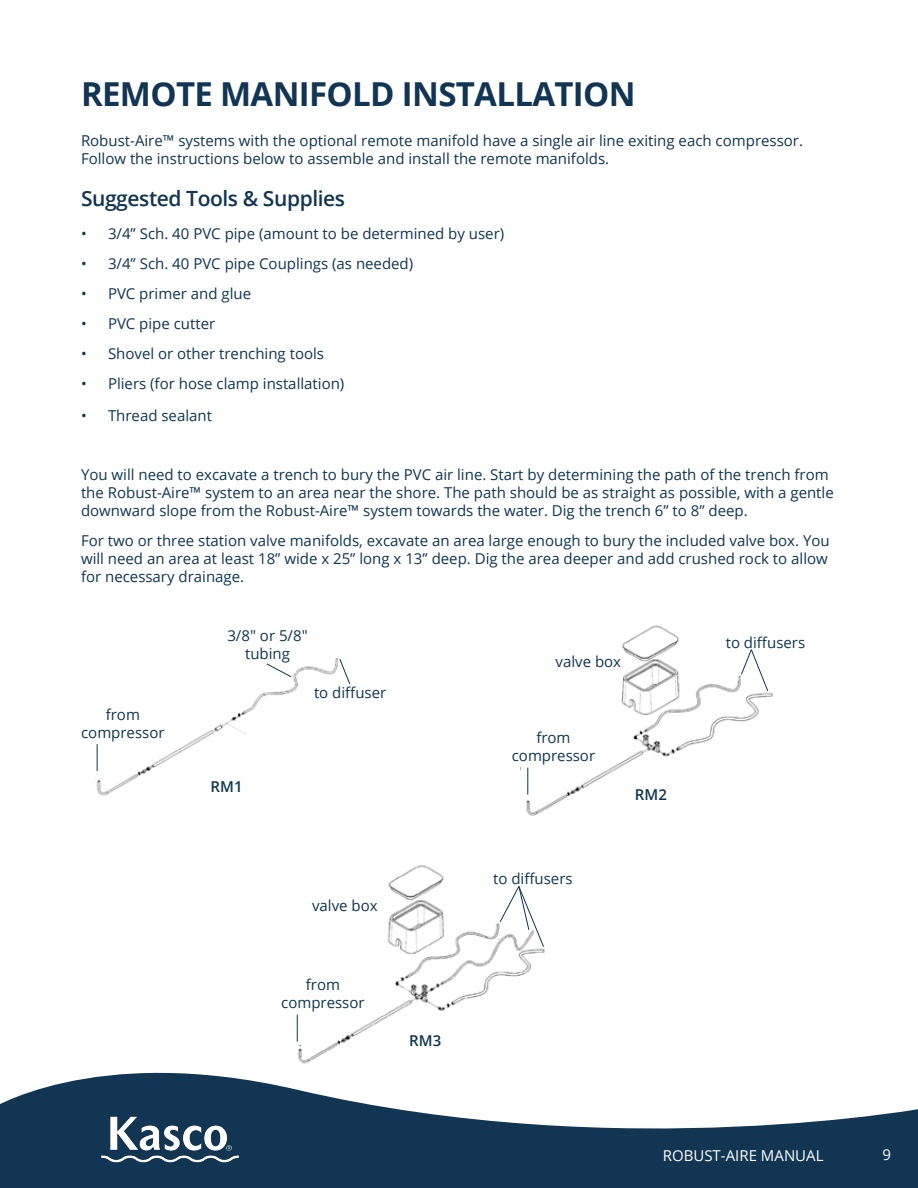
<style>
.page{position:relative;width:918px;height:1188px;background:#fff}
.page>*{position:absolute;margin:0;border:0;box-sizing:border-box;transform-origin:0 0}
.t1{font:700 33px "Open Sans";letter-spacing:-.02em;color:#113552}
.t2{font:600 21px "Open Sans";letter-spacing:-.02em;color:#113552}
.t3{font:15px/18px "Open Sans";color:#103552;text-align:center}
.t4{font:15px "Open Sans";color:#fff}
.t5{font:600 15px "Open Sans";color:#103552}
</style>
<div class="page">
<svg style="left:0;top:1072px;width:918px;height:116px;fill:#113552"></svg>
<img style="left:101px;top:1113px;width:137px;height:53px">
<img style="left:95px;top:658px;width:244px;height:138px">
<img style="left:520px;top:625px;width:253px;height:191px">
<img style="left:288px;top:865px;width:266px;height:208px">
<div style="left:196px;top:763px;width:55px;height:23px;background:#fff"></div>
<div style="left:231px;top:632px;width:65px;height:40px;background:#fff"></div>
<svg style="left:266px;top:663px;width:26px;height:15px"></svg>
<div style="left:322px;top:682px;width:65px;height:41px;background:#fff"></div>
<div style="left:338px;top:662px;width:10px;height:20px;background:#fff"></div>
<svg style="left:339px;top:659px;width:12px;height:26px"></svg>
<div style="left:90px;top:723px;width:55px;height:36px;background:#fff"></div>
<div style="left:92px;top:757px;width:10px;height:20px;background:#fff"></div>
<svg style="left:97px;top:744px;width:1px;height:27px"></svg>
<div style="left:608px;top:780px;width:84px;height:29px;background:#fff"></div>
<div style="left:521px;top:746px;width:54px;height:36px;background:#fff"></div>
<div style="left:523px;top:778px;width:10px;height:20px;background:#fff"></div>
<svg style="left:527px;top:768px;width:1px;height:27px"></svg>
<div style="left:728px;top:631px;width:55px;height:40px;background:#fff"></div>
<div style="left:741px;top:661px;width:31px;height:31px;background:#fff"></div>
<svg style="left:740px;top:649px;width:29px;height:43px"></svg>
<svg style="left:594px;top:649px;width:34px;height:34px"></svg>
<div style="left:382px;top:1025px;width:84px;height:30px;background:#fff"></div>
<div style="left:290px;top:993px;width:55px;height:36px;background:#fff"></div>
<div style="left:296px;top:1024px;width:10px;height:21px;background:#fff"></div>
<svg style="left:297px;top:1015px;width:1px;height:27px"></svg>
<svg style="left:357px;top:887px;width:34px;height:36px"></svg>
<div style="left:501px;top:884px;width:54px;height:44px;background:#fff"></div>
<svg style="left:499px;top:885px;width:54px;height:63px"></svg>
<h1 class="t1" style="left:81px;top:71px;width:556px">REMOTE MANIFOLD INSTALLATION</h1>
<p class="t3" style="left:81px;top:132px;width:724px;text-align:left">Robust-Aire™ systems with the optional remote manifold have a single air line exiting each compressor.<br>Follow the instructions below to assemble and install the remote manifolds.</p>
<h2 class="t2" style="left:81px;top:184px;width:266px">Suggested Tools &amp; Supplies</h2>
<p class="t3" style="left:81px;top:225px;width:425px">• 3/4” Sch. 40 PVC pipe (amount to be determined by user)</p>
<p class="t3" style="left:81px;top:255px;width:334px">• 3/4” Sch. 40 PVC pipe Couplings (as needed)</p>
<p class="t3" style="left:81px;top:285px;width:172px">• PVC primer and glue</p>
<p class="t3" style="left:81px;top:315px;width:136px">• PVC pipe cutter</p>
<p class="t3" style="left:81px;top:345px;width:245px">• Shovel or other trenching tools</p>
<p class="t3" style="left:81px;top:375px;width:265px">• Pliers (for hose clamp installation)</p>
<p class="t3" style="left:81px;top:406px;width:133px">• Thread sealant</p>
<p class="t3" style="left:81px;top:465px;width:754px;text-align:left">You will need to excavate a trench to bury the PVC air line. Start by determining the path of the trench from the Robust-Aire™ system to an area near the shore. The path should be as straight as possible, with a gentle downward slope from the Robust-Aire™ system towards the water. Dig the trench 6” to 8” deep.</p>
<p class="t3" style="left:81px;top:531px;width:750px;text-align:left">For two or three station valve manifolds, excavate an area large enough to bury the included valve box. You will need an area at least 18” wide x 25” long x 13” deep. Dig the area deeper and add crushed rock to allow for necessary drainage.</p>
<p class="t3" style="left:81px;top:705px;width:85px">from compressor</p>
<p class="t3" style="left:227px;top:626px;width:82px">3/8" or 5/8" tubing</p>
<p class="t5" style="left:211px;top:776px;width:33px">RM1</p>
<p class="t3" style="left:314px;top:683px;width:74px">to diffuser</p>
<p class="t3" style="left:312px;top:896px;width:67px">valve box</p>
<p class="t3" style="left:281px;top:975px;width:85px">from compressor</p>
<p class="t5" style="left:409px;top:1030px;width:33px">RM3</p>
<p class="t3" style="left:556px;top:652px;width:67px">valve box</p>
<p class="t3" style="left:512px;top:728px;width:85px">from compressor</p>
<p class="t5" style="left:635px;top:785px;width:33px">RM2</p>
<p class="t3" style="left:493px;top:870px;width:81px">to diffusers</p>
<p class="t3" style="left:726px;top:633px;width:81px">to diffusers</p>
<p class="t4" style="left:663px;top:1145px;width:162px">ROBUST-AIRE MANUAL</p>
<p class="t4" style="left:882px;top:1145px;width:10px">9</p>
</div>
